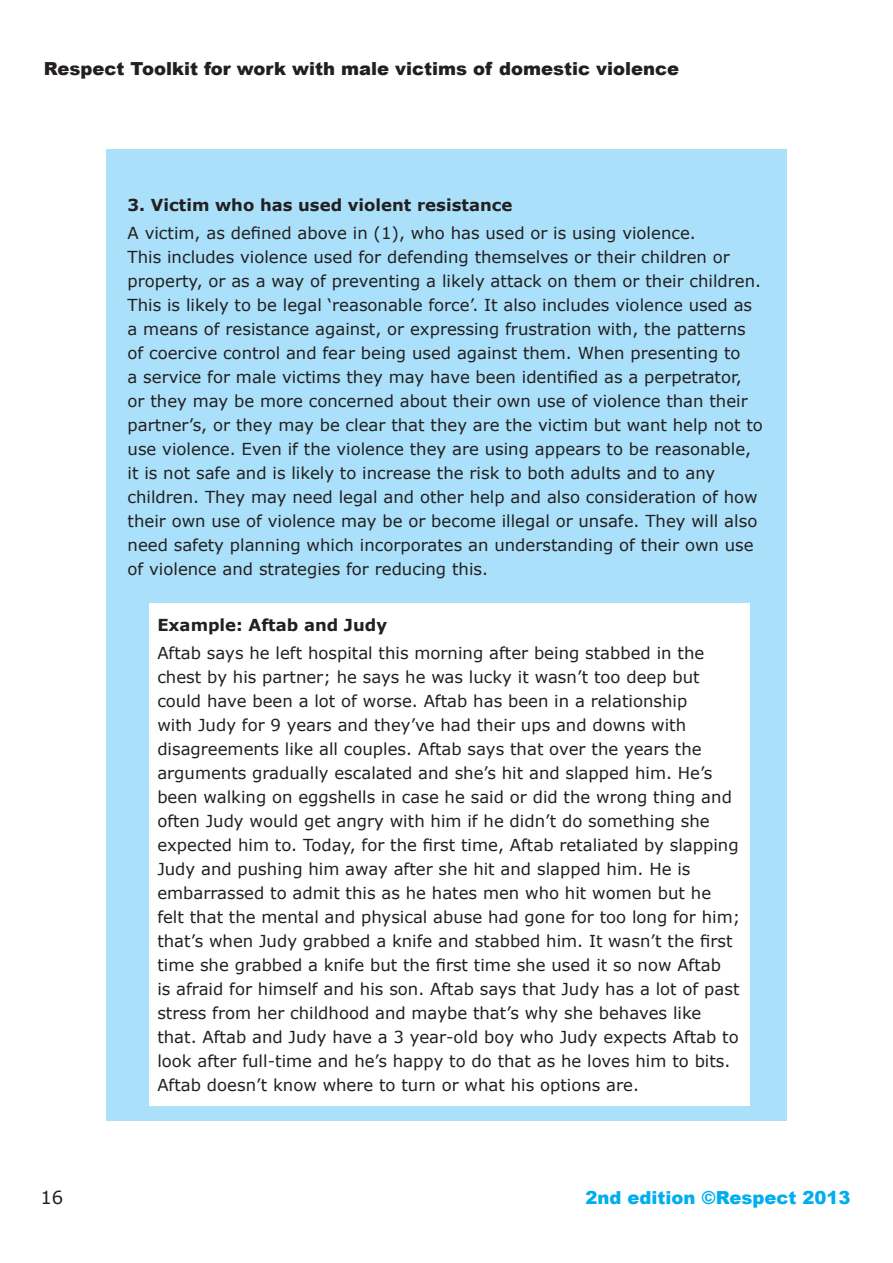
<style>
.page{position:relative;width:893px;height:1263px;background:#fff}
.page>*{position:absolute;margin:0;border:0;box-sizing:border-box;transform-origin:0 0}
.t1{font:900 18px "Arial";color:#231f20}
.t2{font:900 18px "Arial";color:#00aeef}
.t3{font:18px "Verdana";color:#231f20}
.t4{font:16.5px/24px "Verdana";color:#231f20}
.t5{font:700 16.5px "Verdana";color:#231f20}
</style>
<div class="page">
<div style="left:106px;top:149px;width:681px;height:971px;background:#aae0f9"></div>
<div style="left:149px;top:603px;width:601px;height:502px;background:#fff"></div>
<p class="t1" style="left:44px;top:56px;width:637px">Respect Toolkit for work with male victims of domestic violence</p>
<p class="t5" style="left:128px;top:193px;width:386px">3. Victim who has used violent resistance</p>
<p class="t4" style="left:128px;top:221px;width:637px">A victim, as defined above in (1), who has used or is using violence.<br>This includes violence used for defending themselves or their children or property, or as a way of preventing a likely attack on them or their children.<br>This is likely to be legal ‘reasonable force’. It also includes violence used as a means of resistance against, or expressing frustration with, the patterns of coercive control and fear being used against them. When presenting to<br>a service for male victims they may have been identified as a perpetrator, or they may be more concerned about their own use of violence than their partner’s, or they may be clear that they are the victim but want help not to use violence. Even if the violence they are using appears to be reasonable, it is not safe and is likely to increase the risk to both adults and to any children. They may need legal and other help and also consideration of how their own use of violence may be or become illegal or unsafe. They will also need safety planning which incorporates an understanding of their own use of violence and strategies for reducing this.</p>
<p class="t5" style="left:157px;top:613px;width:231px">Example: Aftab and Judy</p>
<p class="t4" style="left:157px;top:641px;width:584px">Aftab says he left hospital this morning after being stabbed in the chest by his partner; he says he was lucky it wasn’t too deep but could have been a lot of worse. Aftab has been in a relationship<br>with Judy for 9 years and they’ve had their ups and downs with disagreements like all couples. Aftab says that over the years the arguments gradually escalated and she’s hit and slapped him. He’s been walking on eggshells in case he said or did the wrong thing and often Judy would get angry with him if he didn’t do something she expected him to. Today, for the first time, Aftab retaliated by slapping Judy and pushing him away after she hit and slapped him. He is embarrassed to admit this as he hates men who hit women but he felt that the mental and physical abuse had gone for too long for him; that’s when Judy grabbed a knife and stabbed him. It wasn’t the first time she grabbed a knife but the first time she used it so now Aftab<br>is afraid for himself and his son. Aftab says that Judy has a lot of past stress from her childhood and maybe that’s why she behaves like that. Aftab and Judy have a 3 year-old boy who Judy expects Aftab to look after full-time and he’s happy to do that as he loves him to bits.<br>Aftab doesn’t know where to turn or what his options are.</p>
<p class="t3" style="left:40px;top:1185px;width:24px">16</p>
<p class="t2" style="left:585px;top:1184px;width:266px">2nd edition ©Respect 2013</p>
</div>
